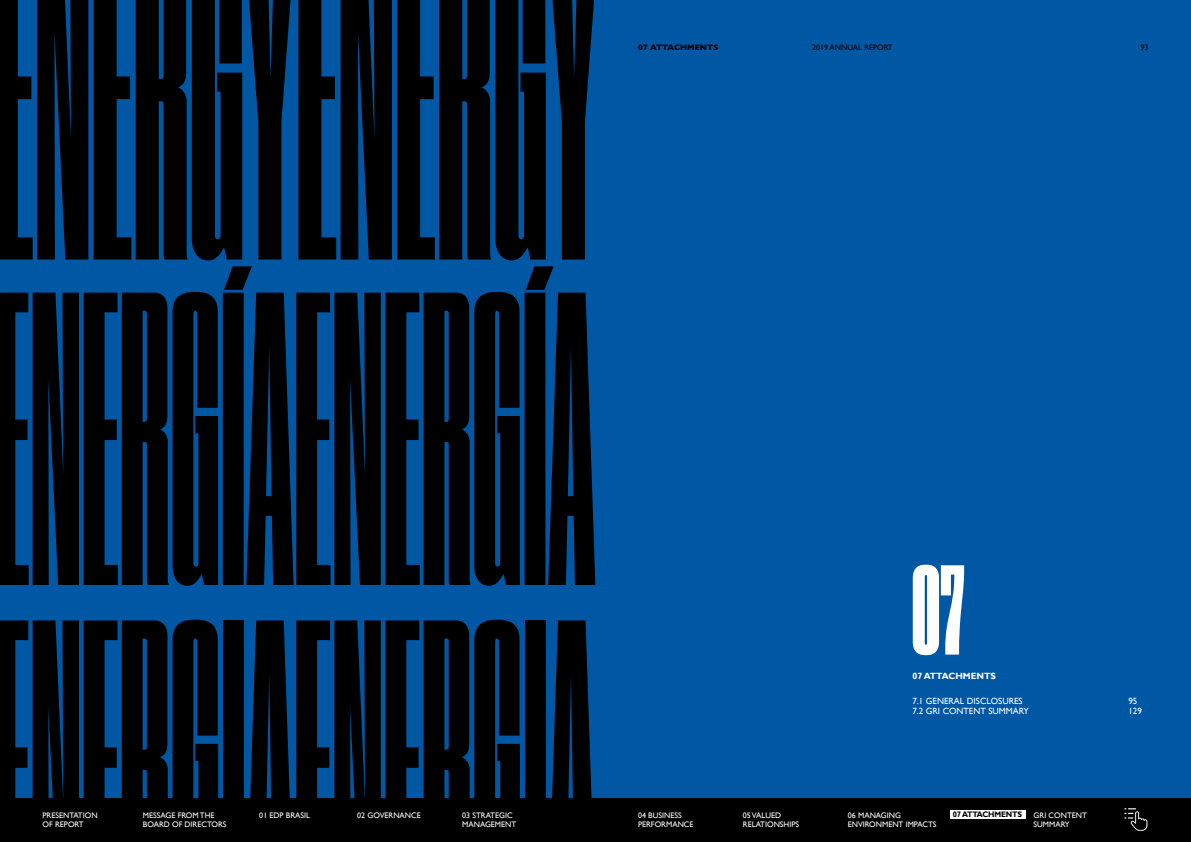
<style>
.page{position:relative;width:1191px;height:842px;background:#0057a4}
.page>*{position:absolute;margin:0;border:0;box-sizing:border-box;transform-origin:0 0}
.t1{font:120px "Druk X Condensed Super";color:#fff}
.t2{font:9px "Gill Sans";color:#fff}
.t3{font:700 9px "Gill Sans";color:#fff}
.t4{font:8px/9.6px "Gill Sans";color:#fff}
.t5{font:8px "Gill Sans";color:#000}
.t6{font:700 8px "Gill Sans";color:#000}
.t7{font:700 8px "Gill Sans";letter-spacing:-.02em;color:#000;scale:.96 1}
</style>
<div class="page">
<svg style="left:0;top:0;width:88px;height:260px"></svg>
<svg style="left:94px;top:0;width:500px;height:260px"></svg>
<svg style="left:0;top:266px;width:595px;height:320px"></svg>
<svg style="left:0;top:620px;width:218px;height:179px"></svg>
<div style="left:223px;top:620px;width:21px;height:222px;background:#000"></div>
<svg style="left:246px;top:620px;width:274px;height:179px"></svg>
<div style="left:524px;top:620px;width:21px;height:222px;background:#000"></div>
<svg style="left:548px;top:620px;width:47px;height:179px"></svg>
<div style="left:0;top:799px;width:1191px;height:43px;background:#000"></div>
<svg style="left:1124px;top:808px;width:23px;height:23px"></svg>
<div style="left:950px;top:810px;width:75px;height:9px;background:#fff"></div>
<p class="t6" style="left:638px;top:41px;width:81px">07 ATTAC HM ENTS</p>
<p class="t5" style="left:812px;top:43px;width:82px">2019 ANNUAL REPORT</p>
<p class="t5" style="left:1140px;top:43px;width:9px">93</p>
<h1 class="t1" style="left:911px;top:541px;width:55px">07</h1>
<p class="t3" style="left:912px;top:670px;width:85px">07 ATTACHMENTS</p>
<p class="t2" style="left:912px;top:695px;width:112px">7.1 GENERAL DISCLOSURES</p>
<p class="t2" style="left:1128px;top:695px;width:10px">95</p>
<p class="t2" style="left:912px;top:706px;width:118px">7.2 GRI CONTENT SUMMARY</p>
<p class="t2" style="left:1128px;top:706px;width:15px">129</p>
<p class="t4" style="left:462px;top:810px;width:56px">03 STRATEGIC<br>MANAGEMENT</p>
<p class="t7" style="left:952px;top:810px;width:74px">07 ATTACHMENTS</p>
<p class="t4" style="left:43px;top:810px;width:57px">PRESENTATION<br>OF REPORT</p>
<p class="t4" style="left:259px;top:810px;width:52px">01 EDP BRASIL</p>
<p class="t4" style="left:357px;top:810px;width:65px">02 GOVERNANCE</p>
<p class="t4" style="left:1033px;top:810px;width:55px">GRI CONTENT<br>SUMMARY</p>
<p class="t4" style="left:143px;top:810px;width:85px">MESSAGE FROM THE<br>BOARD OF DIRECTORS</p>
<p class="t4" style="left:848px;top:810px;width:90px">06 MANAGING<br>ENVIRONMENT IMPACTS</p>
<p class="t4" style="left:638px;top:810px;width:57px">04 BUSINESS<br>PERFORMANCE</p>
<p class="t4" style="left:743px;top:810px;width:58px">05 VALUED<br>RELATIONSHIPS</p>
</div>
